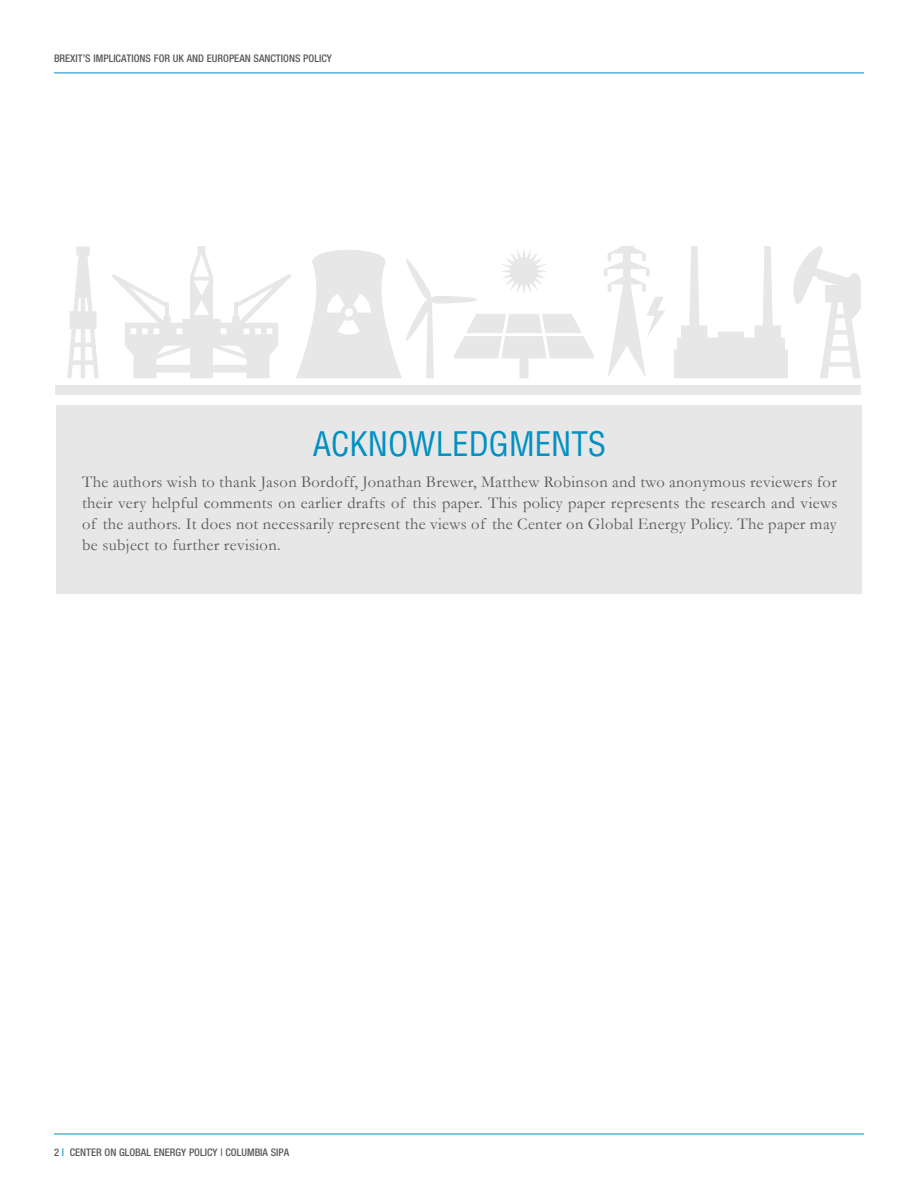
<style>
.page{position:relative;width:918px;height:1188px;background:#fff}
.page>*{position:absolute;margin:0;border:0;box-sizing:border-box;transform-origin:0 0}
.t1{font:condensed 33px "Helvetica LT Std";color:#0090c1}
.t2{font:16.5px/21px "Garamond";letter-spacing:.02em;color:#58595b;text-align:justify}
.t3{font:500 condensed 10.5px "Helvetica Neue";color:#58595b}
.s1{color:#0090c1}
</style>
<div class="page">
<hr style="left:54px;top:1134px;width:810px;height:1px;background:#0090c1">
<hr style="left:54px;top:73px;width:810px;height:1px;background:#0090c1">
<div style="left:56px;top:405px;width:806px;height:189px;background:#e7e7e7"></div>
<div style="left:56px;top:385px;width:805px;height:10px;background:#e7e7e7"></div>
<svg style="left:67px;top:246px;width:794px;height:132px"></svg>
<p class="t3" style="left:54px;top:52px;width:279px">BREXIT’S IMPLICATIONS FOR UK AND EUROPEAN SANCTIONS POLICY</p>
<h1 class="t1" style="left:313px;top:423px;width:295px">ACKNOWLEDGMENTS</h1>
<p class="t2" style="left:82px;top:472px;width:757px">The authors wish to thank Jason Bordoff, Jonathan Brewer, Matthew Robinson and two anonymous reviewers for their very helpful comments on earlier drafts of this paper. This policy paper represents the research and views of the authors. It does not necessarily represent the views of the Center on Global Energy Policy. The paper may be subject to further revision.</p>
<p class="t3" style="left:54px;top:1146px;width:237px">2 <span class="s1">|</span> CENTER ON GLOBAL ENERGY POLICY | COLUMBIA SIPA</p>
</div>
